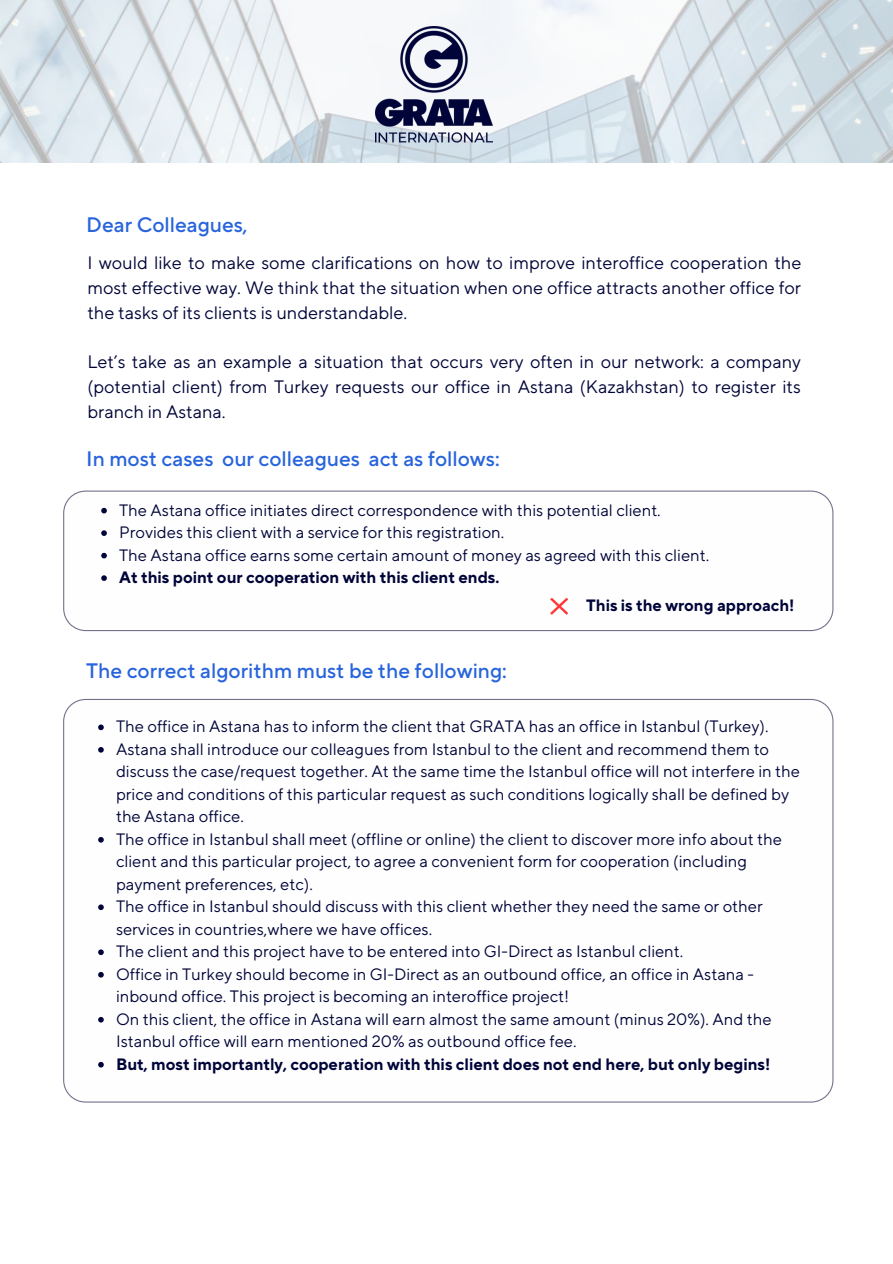
<style>
.page{position:relative;width:893px;height:1264px;background:#fff}
.page>*{position:absolute;margin:0;border:0;box-sizing:border-box;transform-origin:0 0}
.t1{font:500 21px "TT Norms Pro";color:#2864dc}
.t2{font:18px/24.8px "TT Norms Pro";color:#000438;text-align:justify}
.t3{font:16.5px/22.5px "TT Norms Pro";color:#000438}
.t4{font:700 16.5px "TT Norms Pro";color:#000438}
.t5{font:700 16.35px "TT Norms Pro";color:#000438}
</style>
<div class="page">
<svg style="left:0;top:0;width:892px;height:163px"></svg>
<img style="left:376px;top:26px;width:117px;height:118px">
<svg style="left:63px;top:699px;width:770px;height:403px"></svg>
<svg style="left:63px;top:490px;width:770px;height:141px"></svg>
<svg style="left:101px;top:508px;width:6px;height:5px"></svg>
<svg style="left:101px;top:530px;width:6px;height:6px"></svg>
<svg style="left:101px;top:553px;width:6px;height:5px"></svg>
<svg style="left:101px;top:575px;width:6px;height:6px"></svg>
<svg style="left:98px;top:724px;width:6px;height:6px"></svg>
<svg style="left:98px;top:747px;width:6px;height:5px"></svg>
<svg style="left:98px;top:837px;width:6px;height:5px"></svg>
<svg style="left:98px;top:904px;width:6px;height:6px"></svg>
<svg style="left:98px;top:949px;width:6px;height:6px"></svg>
<svg style="left:98px;top:971px;width:6px;height:6px"></svg>
<svg style="left:98px;top:1016px;width:6px;height:6px"></svg>
<svg style="left:98px;top:1061px;width:6px;height:6px"></svg>
<svg style="left:550px;top:598px;width:18px;height:16px"></svg>
<p class="t1" style="left:86px;top:212px;width:163px">Dear Colleagues,</p>
<p class="t2" style="left:87px;top:251px;width:715px">I would like to make some clarifications on how to improve interoffice cooperation the most effective way. We think that the situation when one office attracts another office for the tasks of its clients is understandable.</p>
<p class="t2" style="left:87px;top:350px;width:715px">Let’s take as an example a situation that occurs very often in our network: a company (potential client) from Turkey requests our office in Astana (Kazakhstan) to register its branch in Astana.</p>
<p class="t1" style="left:86px;top:446px;width:415px">In most cases our colleagues act as follows:</p>
<p class="t3" style="left:119px;top:499px;width:543px">The Astana office initiates direct correspondence with this potential client.</p>
<p class="t3" style="left:119px;top:522px;width:386px">Provides this client with a service for this registration.</p>
<p class="t3" style="left:119px;top:544px;width:591px">The Astana office earns some certain amount of money as agreed with this client.</p>
<p class="t4" style="left:119px;top:567px;width:381px">At this point our cooperation with this client ends.</p>
<p class="t1" style="left:86px;top:658px;width:422px">The correct algorithm must be the following:</p>
<p class="t5" style="left:586px;top:595px;width:210px">This is the wrong approach!</p>
<p class="t3" style="left:116px;top:716px;width:654px">The office in Astana has to inform the client that GRATA has an office in Istanbul (Turkey).</p>
<p class="t3" style="left:116px;top:738px;width:685px">Astana shall introduce our colleagues from Istanbul to the client and recommend them to discuss the case/request together. At the same time the Istanbul office will not interfere in the price and conditions of this particular request as such conditions logically shall be defined by the Astana office.</p>
<p class="t3" style="left:116px;top:828px;width:667px">The office in Istanbul shall meet (offline or online) the client to discover more info about the client and this particular project, to agree a convenient form for cooperation (including payment preferences, etc).</p>
<p class="t3" style="left:116px;top:896px;width:648px">The office in Istanbul should discuss with this client whether they need the same or other services in countries,where we have offices.</p>
<p class="t3" style="left:116px;top:940px;width:568px">The client and this project have to be entered into GI-Direct as Istanbul client.</p>
<p class="t3" style="left:116px;top:963px;width:639px">Office in Turkey should become in GI-Direct as an outbound office, an office in Astana - inbound office. This project is becoming an interoffice project!</p>
<p class="t3" style="left:116px;top:1008px;width:657px">On this client, the office in Astana will earn almost the same amount (minus 20%). And the<br>Istanbul office will earn mentioned 20% as outbound office fee.</p>
<p class="t4" style="left:116px;top:1054px;width:655px">But, most importantly, cooperation with this client does not end here, but only begins!</p>
</div>
